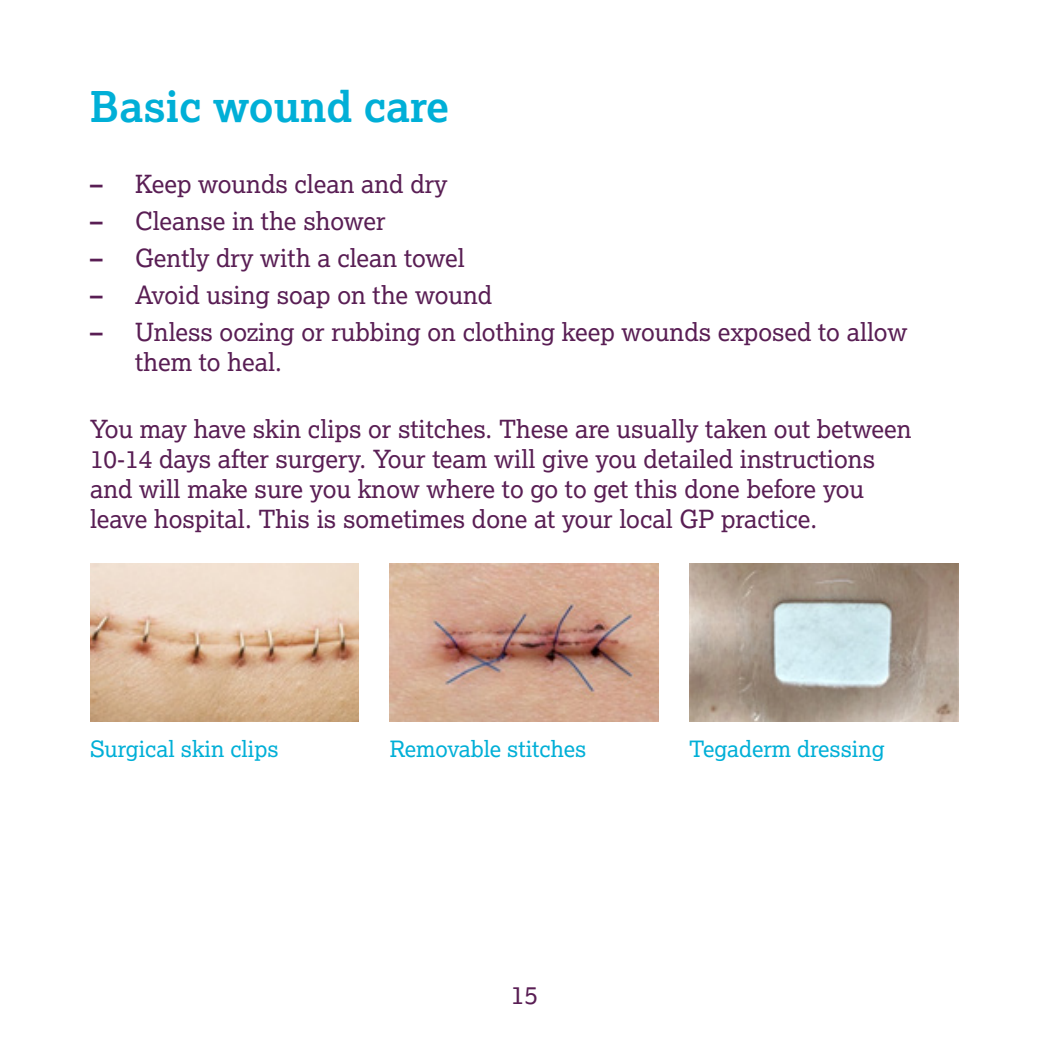
<style>
.page{position:relative;width:1049px;height:1049px;background:#fff}
.page>*{position:absolute;margin:0;border:0;box-sizing:border-box;transform-origin:0 0}
.t1{font:700 42.5px "Lexia";color:#00afd7}
.t2{font:25px/30px "Lexia";color:#591e54}
.t3{font:22.5px "Lexia";color:#00afd7}
.s1{font-weight:700}
</style>
<div class="page">
<img style="left:90px;top:563px;width:269px;height:158px">
<img style="left:390px;top:563px;width:268px;height:158px">
<img style="left:689px;top:563px;width:269px;height:158px">
<h1 class="t1" style="left:90px;top:80px;width:360px">Basic wound care</h1>
<p class="t2" style="left:90px;top:168px;width:359px"><span class="s1">–</span> Keep wounds clean and dry</p>
<p class="t2" style="left:90px;top:205px;width:297px"><span class="s1">–</span> Cleanse in the shower</p>
<p class="t2" style="left:90px;top:242px;width:376px"><span class="s1">–</span> Gently dry with a clean towel</p>
<p class="t2" style="left:90px;top:279px;width:404px"><span class="s1">–</span> Avoid using soap on the wound</p>
<p class="t2" style="left:135px;top:316px;width:774px;text-indent:-45px"><span class="s1">–</span> Unless oozing or rubbing on clothing keep wounds exposed to allow them to heal.</p>
<p class="t2" style="left:90px;top:413px;width:823px">You may have skin clips or stitches. These are usually taken out between 10-14 days after surgery. Your team will give you detailed instructions and will make sure you know where to go to get this done before you leave hospital. This is sometimes done at your local GP practice.</p>
<p class="t3" style="left:90px;top:734px;width:190px">Surgical skin clips</p>
<p class="t3" style="left:390px;top:734px;width:198px">Removable stitches</p>
<p class="t3" style="left:689px;top:734px;width:197px">Tegaderm dressing</p>
<p class="t2" style="left:511px;top:979px;width:29px">15</p>
</div>
